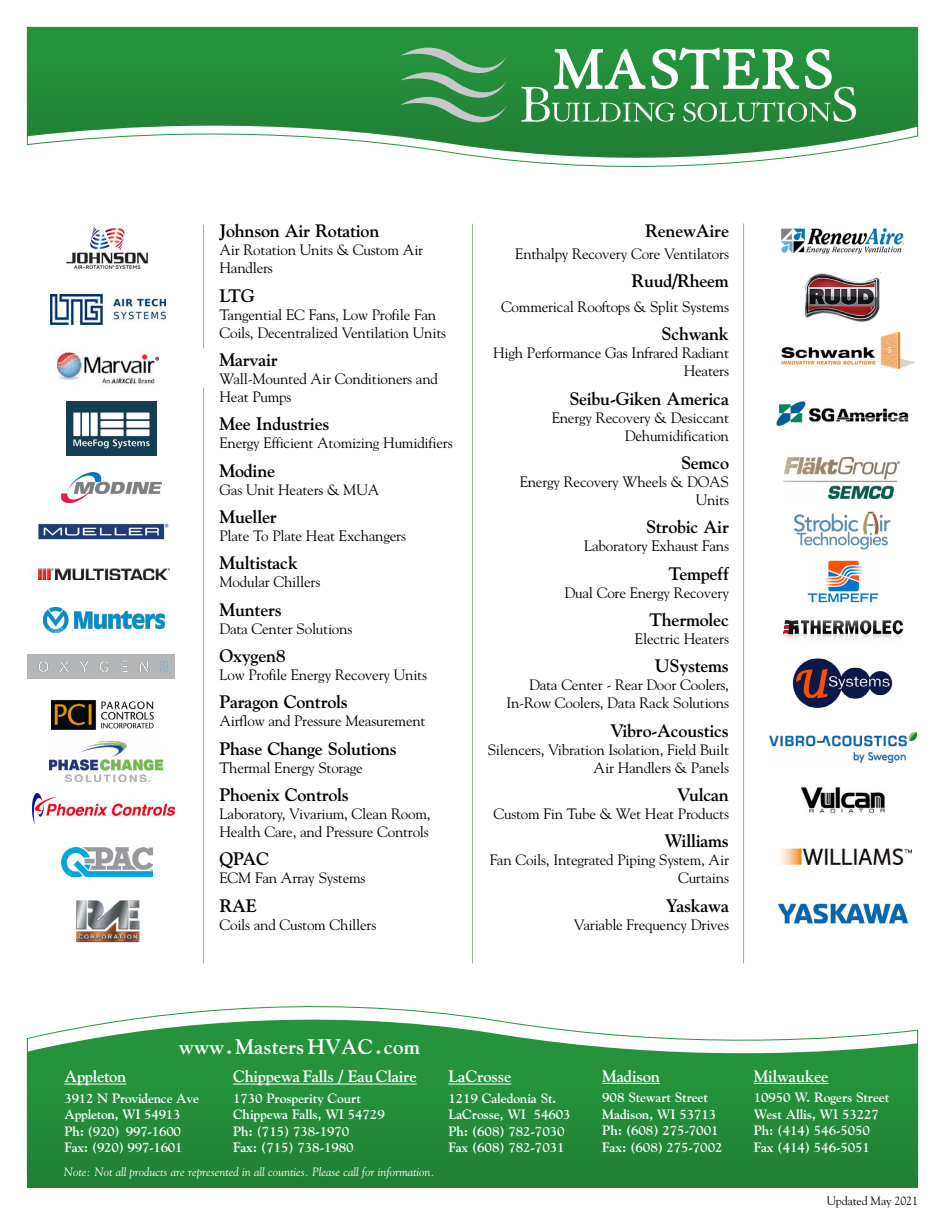
<style>
.page{position:relative;width:945px;height:1215px;background:#fff}
.page>*{position:absolute;margin:0;border:0;box-sizing:border-box;transform-origin:0 0}
.t1{font:700 21px "Goudy";color:#fff}
.title-left{font:700 18px "Goudy";letter-spacing:-.015em;color:#000}
.title-right{font:700 18px "Goudy";letter-spacing:-.015em;color:#000}
.desciprtion_-left{font:700 18px "Goudy";letter-spacing:-.015em;color:#000}
.t2{font:700 16.5px "Goudy";letter-spacing:-.015em;color:#fff}
.desciprtion_-left-2{font:15px/18px "Goudy";letter-spacing:-.015em;color:#000}
.Description-right{font:15px/18px "Goudy";letter-spacing:-.015em;color:#000;text-align:right}
.t3{font:700 13.5px/16.5px "Goudy";letter-spacing:-.01em;color:#fff}
.t4{font:italic 12px "Goudy";color:#fff}
.Description-right-2{font:12px "Goudy";letter-spacing:-.015em;color:#000}
</style>
<div class="page">
<img style="left:777px;top:902px;width:131px;height:23px">
<img style="left:783px;top:620px;width:119px;height:19px">
<img style="left:792px;top:658px;width:101px;height:51px">
<img style="left:784px;top:457px;width:115px;height:41px">
<img style="left:793px;top:511px;width:98px;height:39px">
<img style="left:807px;top:561px;width:71px;height:42px">
<img style="left:776px;top:400px;width:133px;height:26px">
<img style="left:782px;top:332px;width:133px;height:36px">
<img style="left:805px;top:273px;width:75px;height:48px">
<img style="left:77px;top:901px;width:62px;height:41px">
<img style="left:62px;top:847px;width:90px;height:29px">
<img style="left:38px;top:568px;width:131px;height:12px">
<img style="left:769px;top:733px;width:147px;height:30px">
<img style="left:50px;top:741px;width:113px;height:41px">
<img style="left:33px;top:794px;width:142px;height:30px">
<img style="left:800px;top:786px;width:86px;height:28px">
<img style="left:779px;top:848px;width:133px;height:17px">
<img style="left:782px;top:229px;width:121px;height:25px">
<img style="left:43px;top:608px;width:121px;height:24px">
<img style="left:52px;top:699px;width:102px;height:31px">
<div style="left:27px;top:654px;width:148px;height:25px;background:#b4b6b8"></div>
<img style="left:38px;top:661px;width:130px;height:11px">
<img style="left:38px;top:523px;width:131px;height:17px">
<svg style="left:496px;top:159px;width:282px;height:8px"></svg>
<svg style="left:27px;top:27px;width:891px;height:132px;fill:#23913b"></svg>
<svg style="left:27px;top:1018px;width:891px;height:170px;background:#3b984f"></svg>
<svg style="left:521px;top:48px;width:335px;height:74px"></svg>
<svg style="left:400px;top:48px;width:107px;height:74px;background:#4a9a5c"></svg>
<hr style="left:203px;top:225px;width:1px;height:738px;background:#95b58c">
<hr style="left:743px;top:224px;width:1px;height:739px;background:#95b58c">
<hr style="left:64px;top:1084px;width:62px;height:1px;background:#fff">
<hr style="left:233px;top:1084px;width:184px;height:1px;background:#fff">
<hr style="left:754px;top:1083px;width:75px;height:1px;background:#fff">
<hr style="left:602px;top:1083px;width:58px;height:1px;background:#fff">
<hr style="left:448px;top:1084px;width:63px;height:1px;background:#fff">
<hr style="left:472px;top:224px;width:1px;height:739px;background:#95b58c">
<img style="left:54px;top:349px;width:150px;height:39px">
<img style="left:61px;top:472px;width:100px;height:30px">
<img style="left:66px;top:402px;width:90px;height:53px">
<img style="left:51px;top:295px;width:114px;height:30px">
<img style="left:66px;top:227px;width:82px;height:42px">
<p class="title-left" style="left:219px;top:220px;width:161px">Johnson Air Rotation</p>
<p class="desciprtion_-left-2" style="left:219px;top:241px;width:205px">Air Rotation Units &amp; Custom Air<br>Handlers</p>
<p class="title-left" style="left:219px;top:285px;width:37px">LTG</p>
<p class="desciprtion_-left-2" style="left:219px;top:305px;width:228px">Tangential EC Fans, Low Profile Fan<br>Coils, Decentralized Ventilation Units</p>
<p class="title-left" style="left:219px;top:349px;width:60px">Marvair</p>
<p class="desciprtion_-left-2" style="left:219px;top:370px;width:220px">Wall-Mounted Air Conditioners and<br>Heat Pumps</p>
<p class="title-left" style="left:219px;top:413px;width:111px">Mee Industries</p>
<p class="desciprtion_-left-2" style="left:219px;top:434px;width:235px">Energy Efficient Atomizing Humidifiers</p>
<p class="title-left" style="left:219px;top:460px;width:57px">Modine</p>
<p class="desciprtion_-left-2" style="left:219px;top:480px;width:162px">Gas Unit Heaters &amp; MUA</p>
<p class="title-left" style="left:219px;top:506px;width:59px">Mueller</p>
<p class="desciprtion_-left-2" style="left:219px;top:527px;width:188px">Plate To Plate Heat Exchangers</p>
<p class="title-left" style="left:219px;top:552px;width:80px">Multistack</p>
<p class="desciprtion_-left-2" style="left:219px;top:573px;width:102px">Modular Chillers</p>
<p class="title-left" style="left:219px;top:599px;width:64px">Munters</p>
<p class="desciprtion_-left-2" style="left:219px;top:619px;width:134px">Data Center Solutions</p>
<p class="title-left" style="left:219px;top:645px;width:68px">Oxygen8</p>
<p class="desciprtion_-left-2" style="left:219px;top:666px;width:209px">Low Profile Energy Recovery Units</p>
<p class="title-left" style="left:219px;top:691px;width:130px">Paragon Controls</p>
<p class="desciprtion_-left-2" style="left:219px;top:712px;width:208px">Airflow and Pressure Measurement</p>
<p class="title-left" style="left:219px;top:738px;width:179px">Phase Change Solutions</p>
<p class="desciprtion_-left-2" style="left:219px;top:758px;width:145px">Thermal Energy Storage</p>
<p class="title-left" style="left:219px;top:784px;width:131px">Phoenix Controls</p>
<p class="desciprtion_-left-2" style="left:219px;top:805px;width:213px">Laboratory, Vivarium, Clean Room,<br>Health Care, and Pressure Controls</p>
<p class="title-left" style="left:219px;top:848px;width:51px">QPAC</p>
<p class="desciprtion_-left-2" style="left:219px;top:869px;width:148px">ECM Fan Array Systems</p>
<p class="title-left" style="left:219px;top:895px;width:39px">RAE</p>
<p class="desciprtion_-left-2" style="left:219px;top:915px;width:158px">Coils and Custom Chillers</p>
<p class="title-left" style="left:645px;top:220px;width:85px">RenewAire</p>
<p class="desciprtion_-left-2" style="left:515px;top:244px;width:215px">Enthalpy Recovery Core Ventilators</p>
<p class="desciprtion_-left" style="left:631px;top:270px;width:99px">Ruud/Rheem</p>
<p class="Description-right" style="left:501px;top:298px;width:229px">Commerical Rooftops &amp; Split Systems</p>
<p class="title-right" style="left:662px;top:323px;width:69px">Schwank</p>
<p class="Description-right" style="left:493px;top:344px;width:237px">High Performance Gas Infrared Radiant<br>Heaters</p>
<p class="title-right" style="left:569px;top:388px;width:161px">Seibu-Giken America</p>
<p class="Description-right" style="left:552px;top:408px;width:179px">Energy Recovery &amp; Desiccant<br>Dehumidification</p>
<p class="title-right" style="left:681px;top:452px;width:49px">Semco</p>
<p class="Description-right" style="left:520px;top:473px;width:211px">Energy Recovery Wheels &amp; DOAS<br>Units</p>
<p class="title-right" style="left:646px;top:516px;width:84px">Strobic Air</p>
<p class="Description-right" style="left:584px;top:537px;width:146px">Laboratory Exhaust Fans</p>
<p class="title-right" style="left:669px;top:563px;width:62px">Tempeff</p>
<p class="Description-right" style="left:565px;top:583px;width:166px">Dual Core Energy Recovery</p>
<p class="title-right" style="left:649px;top:609px;width:81px">Thermolec</p>
<p class="Description-right" style="left:635px;top:630px;width:96px">Electric Heaters</p>
<p class="title-right" style="left:655px;top:655px;width:76px">USystems</p>
<p class="Description-right" style="left:506px;top:676px;width:224px">Data Center - Rear Door Coolers,<br>In-Row Coolers, Data Rack Solutions</p>
<p class="title-right" style="left:610px;top:720px;width:120px">Vibro-Acoustics</p>
<p class="Description-right" style="left:488px;top:740px;width:243px">Silencers, Vibration Isolation, Field Built<br>Air Handlers &amp; Panels</p>
<p class="title-right" style="left:677px;top:784px;width:54px">Vulcan</p>
<p class="Description-right" style="left:493px;top:805px;width:237px">Custom Fin Tube &amp; Wet Heat Products</p>
<p class="title-right" style="left:665px;top:830px;width:66px">Williams</p>
<p class="Description-right" style="left:490px;top:851px;width:241px">Fan Coils, Integrated Piping System, Air<br>Curtains</p>
<p class="title-right" style="left:666px;top:895px;width:65px">Yaskawa</p>
<p class="Description-right" style="left:574px;top:915px;width:157px">Variable Frequency Drives</p>
<p class="t1" style="left:179px;top:1034px;width:243px">www. Masters HVAC .com</p>
<p class="t2" style="left:64px;top:1067px;width:63px">Appleton</p>
<p class="t3" style="left:64px;top:1090px;width:136px">3912 N Providence Ave</p>
<p class="t3" style="left:64px;top:1106px;width:118px">Appleton, WI 54913</p>
<p class="t3" style="left:64px;top:1123px;width:118px">Ph: (920) 997-1600</p>
<p class="t3" style="left:64px;top:1139px;width:120px">Fax: (920) 997-1601</p>
<p class="t2" style="left:233px;top:1067px;width:185px">Chippewa Falls / EauClaire</p>
<p class="t3" style="left:233px;top:1090px;width:129px">1730 Prosperity Court</p>
<p class="t3" style="left:233px;top:1106px;width:153px">Chippewa Falls, WI 54729</p>
<p class="t3" style="left:233px;top:1123px;width:118px">Ph: (715) 738-1970</p>
<p class="t3" style="left:233px;top:1139px;width:122px">Fax: (715) 738-1980</p>
<p class="t4" style="left:64px;top:1164px;width:372px">Note: Not all products are represented in all counties. Please call for information.</p>
<p class="t2" style="left:448px;top:1067px;width:64px">LaCrosse</p>
<p class="t3" style="left:448px;top:1090px;width:124px">1219 Caledonia St.<br>LaCrosse, WI 54603</p>
<p class="t3" style="left:448px;top:1123px;width:118px">Ph: (608) 782-7030</p>
<p class="t3" style="left:448px;top:1139px;width:118px">Fax (608) 782-7031</p>
<p class="t2" style="left:602px;top:1066px;width:59px">Madison</p>
<p class="t3" style="left:602px;top:1089px;width:107px">908 Stewart Street</p>
<p class="t3" style="left:602px;top:1106px;width:116px">Madison, WI 53713</p>
<p class="t3" style="left:602px;top:1122px;width:118px">Ph: (608) 275-7001</p>
<p class="t3" style="left:602px;top:1139px;width:122px">Fax: (608) 275-7002</p>
<p class="t2" style="left:754px;top:1066px;width:76px">Milwaukee</p>
<p class="t3" style="left:754px;top:1089px;width:137px">10950 W. Rogers Street</p>
<p class="t3" style="left:754px;top:1106px;width:127px">West Allis, WI 53227</p>
<p class="t3" style="left:754px;top:1122px;width:118px">Ph: (414) 546-5050</p>
<p class="t3" style="left:754px;top:1139px;width:118px">Fax (414) 546-5051</p>
<p class="Description-right-2" style="left:827px;top:1193px;width:93px">Updated May 2021</p>
</div>
